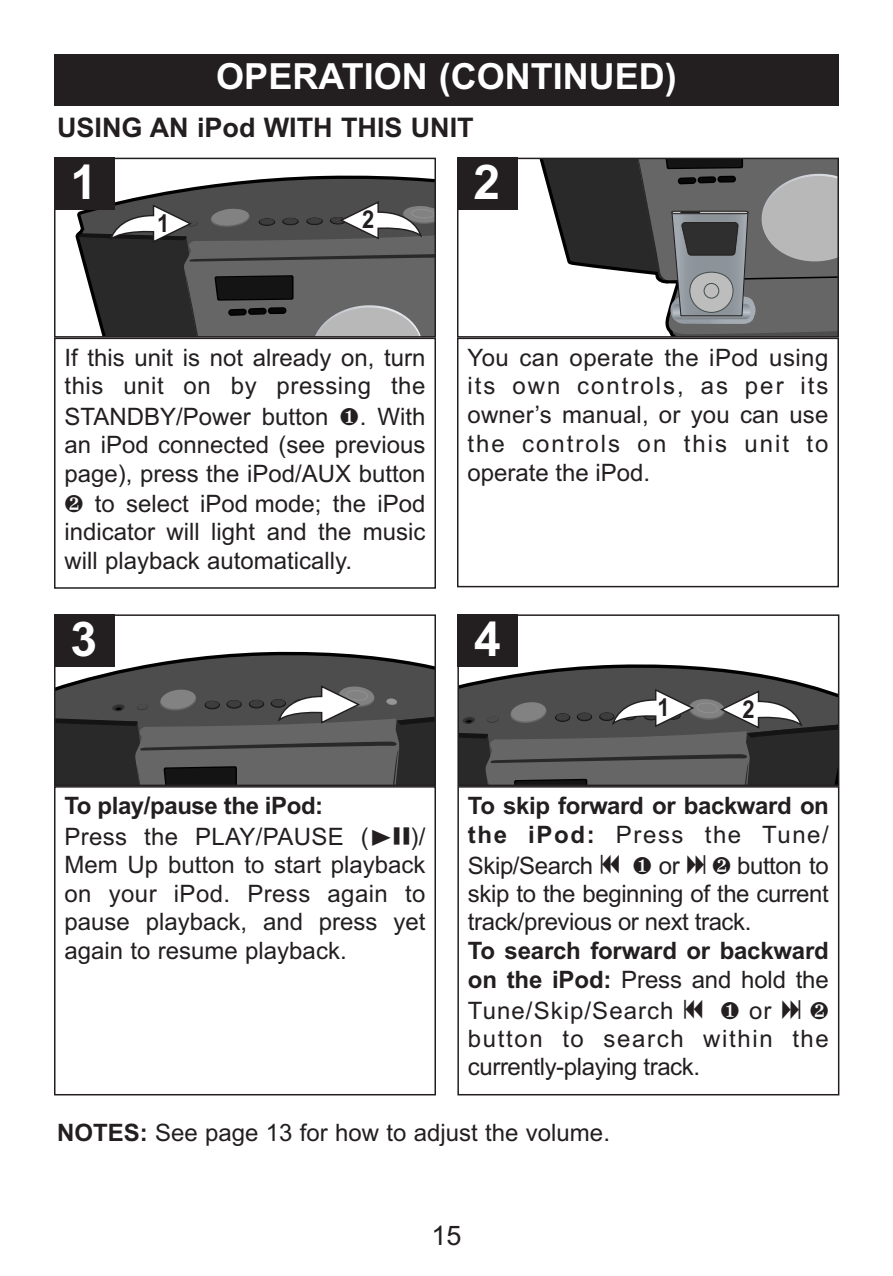
<style>
.page{position:relative;width:893px;height:1276px;background:#fff}
.page>*{position:absolute;margin:0;border:0;box-sizing:border-box;transform-origin:0 0}
.t1{font:700 48px "Arial";color:#fff}
.t2{font:700 36px "Arial";color:#fff}
.t3{font:700 27px "Arial";color:#231f20}
.t4{font:27px "Arial";color:#231f20}
.t5{font:700 24.6px "Arial";color:#231f20;scale:.89 1}
.t6{font:24px/28.8px "Arial";color:#231f20;text-align:justify}
.t7{font:700 24px/29.7px "Arial";letter-spacing:-.01em;color:#231f20;text-align:justify}
.t8{font:24px/28.8px "Arial";letter-spacing:.025em;color:#231f20}
.s1{font-family:"Treasure Chest"}
.s2{font-weight:700}
.s3{font-weight:400}
.s4{font-family:"Treasure Chest";font-weight:400}
</style>
<div class="page">
<div style="left:54px;top:54px;width:785px;height:52px;background:#231f20"></div>
<div style="left:54px;top:338px;width:382px;height:251px;border:2px solid #231f20"></div>
<svg style="left:114px;top:176px;width:319px;height:24px;fill:#4d4d4d"></svg>
<svg style="left:78px;top:200px;width:355px;height:135px;background:#5b5b5b"></svg>
<div style="left:54px;top:158px;width:382px;height:180px;border:2px solid #231f20"></div>
<div style="left:54px;top:158px;width:60px;height:52px;background:#231f20"></div>
<div style="left:457px;top:338px;width:382px;height:249px;border:2px solid #231f20"></div>
<svg style="left:540px;top:161px;width:296px;height:174px"></svg>
<div style="left:457px;top:158px;width:382px;height:180px;border:2px solid #231f20"></div>
<div style="left:457px;top:158px;width:60px;height:52px;background:#231f20"></div>
<div style="left:54px;top:786px;width:382px;height:309px;border:2px solid #231f20"></div>
<svg style="left:66px;top:652px;width:367px;height:32px;fill:#4d4d4d"></svg>
<svg style="left:57px;top:684px;width:376px;height:99px;background:#515151"></svg>
<div style="left:54px;top:614px;width:382px;height:172px;border:2px solid #231f20"></div>
<div style="left:54px;top:614px;width:60px;height:53px;background:#231f20"></div>
<div style="left:457px;top:786px;width:382px;height:309px;border:2px solid #231f20"></div>
<svg style="left:460px;top:664px;width:357px;height:23px;fill:#4d4d4d"></svg>
<svg style="left:460px;top:687px;width:376px;height:96px;background:#575757"></svg>
<div style="left:457px;top:614px;width:382px;height:172px;border:2px solid #231f20"></div>
<div style="left:457px;top:614px;width:60px;height:53px;background:#231f20"></div>
<h2 class="t2" style="left:216px;top:56px;width:462px">OPERATION (CONTINUED)</h2>
<p class="t3" style="left:57px;top:112px;width:418px">USING AN iPod WITH THIS UNIT</p>
<h1 class="t1" style="left:71px;top:155px;width:28px">1</h1>
<p class="t5" style="left:157px;top:207px;width:15px">1</p>
<p class="t5" style="left:362px;top:203px;width:15px">2</p>
<h1 class="t1" style="left:474px;top:155px;width:28px">2</h1>
<p class="t6" style="left:64px;top:342px;width:362px;line-height:29.7px">If this unit is not already on, turn this unit on by pressing the STANDBY/Power button <span class="s1">1</span>. With</p>
<p class="t6" style="left:64px;top:430px;width:362px;line-height:29.7px">an iPod connected (see previous page), press the iPod/AUX button <span class="s1">2</span> to select iPod mode; the iPod</p>
<p class="t6" style="left:65px;top:518px;width:362px">indicator will light and the music will playback automatically.</p>
<h1 class="t1" style="left:71px;top:611px;width:28px">3</h1>
<p class="t6" style="left:64px;top:790px;width:362px;line-height:30.6px"><span class="s2">To play/pause the iPod:<br></span>Press the PLAY/PAUSE (<span class="s1">®P</span>)/</p>
<p class="t6" style="left:65px;top:850px;width:362px">Mem Up button to start playback on your iPod. Press again to pause playback, and press yet again to resume playback.</p>
<p class="t6" style="left:467px;top:343px;width:362px">You can operate the iPod using its own controls, as per its owner’s manual, or you can use the controls on this unit to operate the iPod.</p>
<h1 class="t1" style="left:474px;top:611px;width:28px">4</h1>
<p class="t5" style="left:658px;top:691px;width:15px">1</p>
<p class="t5" style="left:742px;top:692px;width:15px">2</p>
<p class="t6" style="left:468px;top:791px;width:362px;line-height:29.7px"><span class="s2">To skip forward or backward on the iPod:</span> Press the Tune/ Skip/Search <span class="s1">O 1</span> or <span class="s1">N 2</span> button to</p>
<p class="t6" style="left:468px;top:879px;width:362px">skip to the beginning of the current track/previous or next track.</p>
<p class="t7" style="left:468px;top:936px;width:362px">To search forward or backward on the iPod: <span class="s3">Press and hold the Tune/Skip/Search</span> <span class="s4">O 1</span> <span class="s3">or</span> <span class="s4">N 2</span></p>
<p class="t8" style="left:468px;top:1024px;width:362px">button to search within the currently-playing track.</p>
<p class="t6" style="left:57px;top:1118px;width:554px"><span class="s2">NOTES:</span> See page 13 for how to adjust the volume.</p>
<p class="t4" style="left:431px;top:1219px;width:32px">15</p>
</div>
